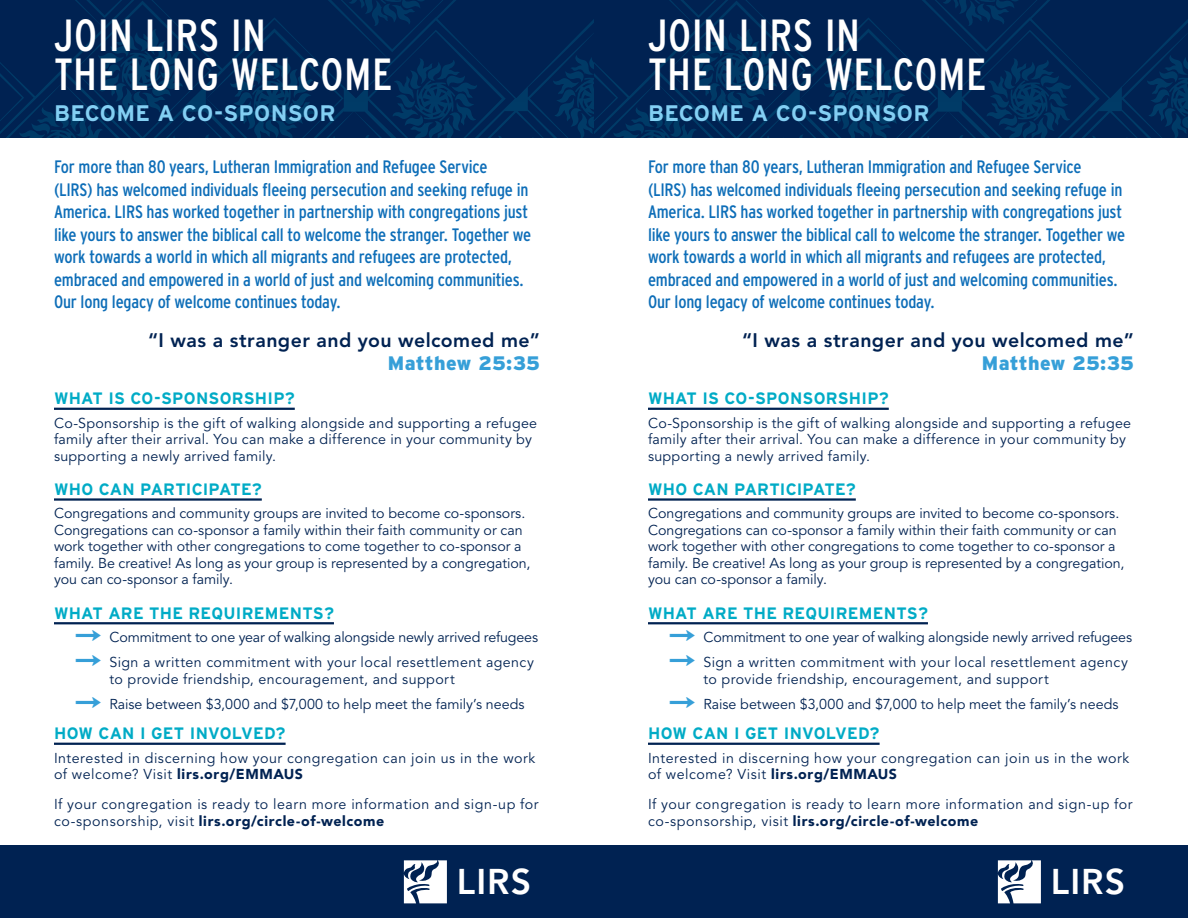
<style>
.page{position:relative;width:1188px;height:918px;background:#fff}
.page>*{position:absolute;margin:0;border:0;box-sizing:border-box;transform-origin:0 0}
.t1{font:45px/39px "Interstate Condensed";letter-spacing:.01em;color:#fff}
.t2{font:800 35.55px "Avenir LT Std";letter-spacing:.03em;color:#fff}
.Body{font:700 22.5px "Interstate";letter-spacing:.01em;color:#83cff3}
.Body-2{font:800 19.5px "Avenir LT Std";letter-spacing:.025em;color:#002252}
.Body-3{font:900 19.5px "Interstate";letter-spacing:.015em;color:#369fd8}
.Body-4{font:18px/22.5px "Interstate Condensed";letter-spacing:-.01em;color:#0e6eb8}
.Subheader{font:700 16.5px "Interstate";letter-spacing:.01em;color:#00abc6}
.Body-5{font:14.25px/16.5px "Avenir LT Std";letter-spacing:.015em;color:#002252}
.Body-6{font:14.25px/16.5px "Avenir LT Std";letter-spacing:.035em;color:#002252}
.Body-7{font:14.25px "Avenir LT Std";letter-spacing:-.015em;color:#002252}
.s1{font-family:"Interstate";font-weight:300;font-size:45px;color:#369fd8}
.s2{font-weight:900}
</style>
<div class="page">
<svg style="left:495px;top:137px;width:44px;height:1px"></svg>
<svg style="left:212px;top:0;width:341px;height:137px;background:#002756"></svg>
<svg style="left:0;top:0;width:212px;height:138px;background:#002756"></svg>
<hr style="left:54px;top:408px;width:241px;height:2px;background:#002252">
<hr style="left:54px;top:498px;width:208px;height:3px;background:#002252">
<hr style="left:54px;top:622px;width:280px;height:2px;background:#002252">
<hr style="left:54px;top:743px;width:232px;height:2px;background:#002252">
<svg style="left:1089px;top:137px;width:44px;height:1px"></svg>
<svg style="left:806px;top:0;width:382px;height:137px;background:#002756"></svg>
<svg style="left:553px;top:0;width:253px;height:138px;background:#002756"></svg>
<div style="left:0;top:846px;width:1188px;height:72px;background:#002252"></div>
<svg style="left:404px;top:860px;width:43px;height:43px"></svg>
<hr style="left:648px;top:408px;width:241px;height:2px;background:#002252">
<hr style="left:648px;top:498px;width:208px;height:3px;background:#002252">
<hr style="left:648px;top:622px;width:280px;height:2px;background:#002252">
<hr style="left:648px;top:743px;width:232px;height:2px;background:#002252">
<svg style="left:998px;top:860px;width:43px;height:43px"></svg>
<p class="t1" style="left:54px;top:16px;width:340px">JOIN LIRS IN<br>THE LONG WELCOME</p>
<p class="Body" style="left:54px;top:100px;width:283px">BECOME A CO-SPONSOR</p>
<p class="Body-4" style="left:54px;top:156px;width:479px">For more than 80 years, Lutheran Immigration and Refugee Service<br>(LIRS) has welcomed individuals fleeing persecution and seeking refuge in America. LIRS has worked together in partnership with congregations just like yours to answer the biblical call to welcome the stranger. Together we work towards a world in which all migrants and refugees are protected, embraced and empowered in a world of just and welcoming communities.<br>Our long legacy of welcome continues today.</p>
<p class="Body-2" style="left:148px;top:329px;width:393px">“I was a stranger and you welcomed me”</p>
<p class="Body-3" style="left:388px;top:352px;width:154px">Matthew 25:35</p>
<p class="Subheader" style="left:54px;top:389px;width:242px">WHAT IS CO-SPONSORSHIP?</p>
<p class="Body-5" style="left:54px;top:415px;width:485px">Co-Sponsorship is the gift of walking alongside and supporting a refugee family after their arrival. You can make a difference in your community by supporting a newly arrived family.</p>
<p class="Subheader" style="left:54px;top:480px;width:209px">WHO CAN PARTICIPATE?</p>
<p class="Body-5" style="left:54px;top:506px;width:478px">Congregations and community groups are invited to become co-sponsors.<br>Congregations can co-sponsor a family within their faith community or can work together with other congregations to come together to co-sponsor a family. Be creative! As long as your group is represented by a congregation, you can co-sponsor a family.</p>
<p class="Subheader" style="left:54px;top:604px;width:281px">WHAT ARE THE REQUIREMENTS?</p>
<p class="Body-7" style="left:74px;top:629px;width:466px"><span class="s1">→</span> Commitment to one year of walking alongside newly arrived refugees</p>
<p class="Body-5" style="left:110px;top:655px;width:426px;text-indent:-36px"><span class="s1">→</span> Sign a written commitment with your local resettlement agency to provide friendship, encouragement, and support</p>
<p class="Body-5" style="left:74px;top:697px;width:453px"><span class="s1">→</span> Raise between $3,000 and $7,000 to help meet the family’s needs</p>
<p class="Subheader" style="left:54px;top:724px;width:233px">HOW CAN I GET INVOLVED?</p>
<p class="Body-6" style="left:54px;top:750px;width:483px">Interested in discerning how your congregation can join us in the work of welcome? Visit <span class="s2">lirs.org/EMMAUS</span></p>
<p class="Body-6" style="left:54px;top:796px;width:486px">If your congregation is ready to learn more information and sign-up for co-sponsorship, visit <span class="s2">lirs.org/circle-of-welcome</span></p>
<p class="t2" style="left:457px;top:861px;width:76px">LIRS</p>
<p class="t1" style="left:648px;top:16px;width:340px">JOIN LIRS IN<br>THE LONG WELCOME</p>
<p class="Body" style="left:648px;top:100px;width:283px">BECOME A CO-SPONSOR</p>
<p class="Body-4" style="left:648px;top:156px;width:479px">For more than 80 years, Lutheran Immigration and Refugee Service<br>(LIRS) has welcomed individuals fleeing persecution and seeking refuge in America. LIRS has worked together in partnership with congregations just like yours to answer the biblical call to welcome the stranger. Together we work towards a world in which all migrants and refugees are protected, embraced and empowered in a world of just and welcoming communities.<br>Our long legacy of welcome continues today.</p>
<p class="Body-2" style="left:742px;top:329px;width:393px">“I was a stranger and you welcomed me”</p>
<p class="Body-3" style="left:982px;top:352px;width:154px">Matthew 25:35</p>
<p class="Subheader" style="left:648px;top:389px;width:242px">WHAT IS CO-SPONSORSHIP?</p>
<p class="Body-5" style="left:648px;top:415px;width:485px">Co-Sponsorship is the gift of walking alongside and supporting a refugee family after their arrival. You can make a difference in your community by supporting a newly arrived family.</p>
<p class="Subheader" style="left:648px;top:480px;width:209px">WHO CAN PARTICIPATE?</p>
<p class="Body-5" style="left:648px;top:506px;width:478px">Congregations and community groups are invited to become co-sponsors.<br>Congregations can co-sponsor a family within their faith community or can work together with other congregations to come together to co-sponsor a family. Be creative! As long as your group is represented by a congregation, you can co-sponsor a family.</p>
<p class="Subheader" style="left:648px;top:604px;width:281px">WHAT ARE THE REQUIREMENTS?</p>
<p class="Body-7" style="left:668px;top:629px;width:466px"><span class="s1">→</span> Commitment to one year of walking alongside newly arrived refugees</p>
<p class="Body-5" style="left:704px;top:655px;width:426px;text-indent:-36px"><span class="s1">→</span> Sign a written commitment with your local resettlement agency to provide friendship, encouragement, and support</p>
<p class="Body-5" style="left:668px;top:697px;width:453px"><span class="s1">→</span> Raise between $3,000 and $7,000 to help meet the family’s needs</p>
<p class="Subheader" style="left:648px;top:724px;width:233px">HOW CAN I GET INVOLVED?</p>
<p class="Body-6" style="left:648px;top:750px;width:483px">Interested in discerning how your congregation can join us in the work of welcome? Visit <span class="s2">lirs.org/EMMAUS</span></p>
<p class="Body-6" style="left:648px;top:796px;width:486px">If your congregation is ready to learn more information and sign-up for co-sponsorship, visit <span class="s2">lirs.org/circle-of-welcome</span></p>
<p class="t2" style="left:1051px;top:861px;width:76px">LIRS</p>
</div>
